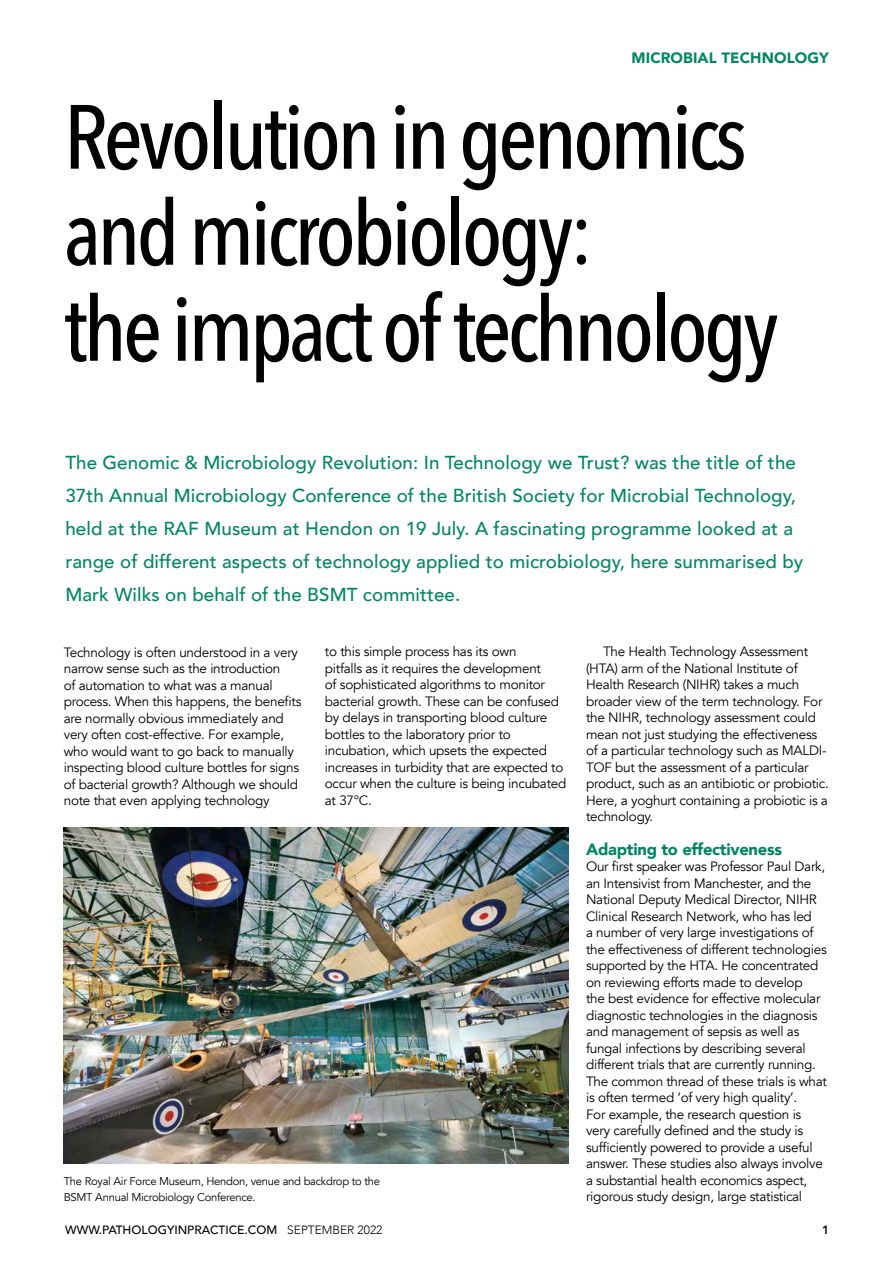
<style>
.page{position:relative;width:893px;height:1263px;background:#fff}
.page>*{position:absolute;margin:0;border:0;box-sizing:border-box;transform-origin:0 0}
.t1{font:500 90px/96px "Avenir Next Condensed";letter-spacing:-.045em;color:#000}
.t2{font:500 18.75px/33px "Avenir";letter-spacing:.005em;color:#008664}
.t3{font:900 16.5px "Avenir";letter-spacing:-.015em;color:#008664}
.t4{font:900 15px "Avenir";letter-spacing:.01em;color:#008664}
.t5{font:13.5px/16.5px "Avenir";letter-spacing:-.02em;color:#000}
.t6{font:500 12px "Avenir";color:#000}
.t7{font:800 12px "Avenir";color:#000}
.t8{font:11.25px/16.5px "Avenir";letter-spacing:-.025em;color:#000}
.s1{font-weight:300}
</style>
<div class="page">
<img style="left:64px;top:828px;width:504px;height:336px">
<p class="t4" style="left:631px;top:45px;width:199px">MICROBIAL TECHNOLOGY</p>
<h1 class="t1" style="left:64px;top:89px;width:716px">Revolution in genomics and microbiology:<br>the impact of technology</h1>
<p class="t2" style="left:65px;top:445px;width:739px">The Genomic &amp; Microbiology Revolution: In Technology we Trust? was the title of the 37th Annual Microbiology Conference of the British Society for Microbial Technology, held at the RAF Museum at Hendon on 19 July. A fascinating programme looked at a range of different aspects of technology applied to microbiology, here summarised by Mark Wilks on behalf of the BSMT committee.</p>
<p class="t5" style="left:64px;top:644px;width:239px">Technology is often understood in a very narrow sense such as the introduction<br>of automation to what was a manual process. When this happens, the benefits are normally obvious immediately and very often cost-effective. For example, who would want to go back to manually inspecting blood culture bottles for signs of bacterial growth? Although we should note that even applying technology</p>
<p class="t5" style="left:325px;top:644px;width:243px">to this simple process has its own<br>pitfalls as it requires the development<br>of sophisticated algorithms to monitor bacterial growth. These can be confused by delays in transporting blood culture bottles to the laboratory prior to incubation, which upsets the expected increases in turbidity that are expected to occur when the culture is being incubated at 37°C.</p>
<p class="t5" style="left:586px;top:644px;width:244px;text-indent:17px">The Health Technology Assessment (HTA) arm of the National Institute of Health Research (NIHR) takes a much broader view of the term technology. For the NIHR, technology assessment could mean not just studying the effectiveness of a particular technology such as MALDI-TOF but the assessment of a particular product, such as an antibiotic or probiotic.<br>Here, a yoghurt containing a probiotic is a technology.</p>
<p class="t3" style="left:586px;top:835px;width:198px">Adapting to effectiveness</p>
<p class="t5" style="left:586px;top:858px;width:242px">Our first speaker was Professor Paul Dark, an Intensivist from Manchester, and the National Deputy Medical Director, NIHR Clinical Research Network, who has led<br>a number of very large investigations of the effectiveness of different technologies supported by the HTA. He concentrated on reviewing efforts made to develop<br>the best evidence for effective molecular diagnostic technologies in the diagnosis and management of sepsis as well as fungal infections by describing several different trials that are currently running.<br>The common thread of these trials is what is often termed ‘of very high quality’.<br>For example, the research question is very carefully defined and the study is sufficiently powered to provide a useful answer. These studies also always involve a substantial health economics aspect, rigorous study design, large statistical</p>
<p class="t8" style="left:64px;top:1173px;width:318px">The Royal Air Force Museum, Hendon, venue and backdrop to the<br>BSMT Annual Microbiology Conference.</p>
<p class="t6" style="left:65px;top:1220px;width:319px">WWW.PATHOLOGYINPRACTICE.COM <span class="s1">SEPTEMBER 2022</span></p>
<p class="t7" style="left:822px;top:1221px;width:9px">1</p>
</div>
